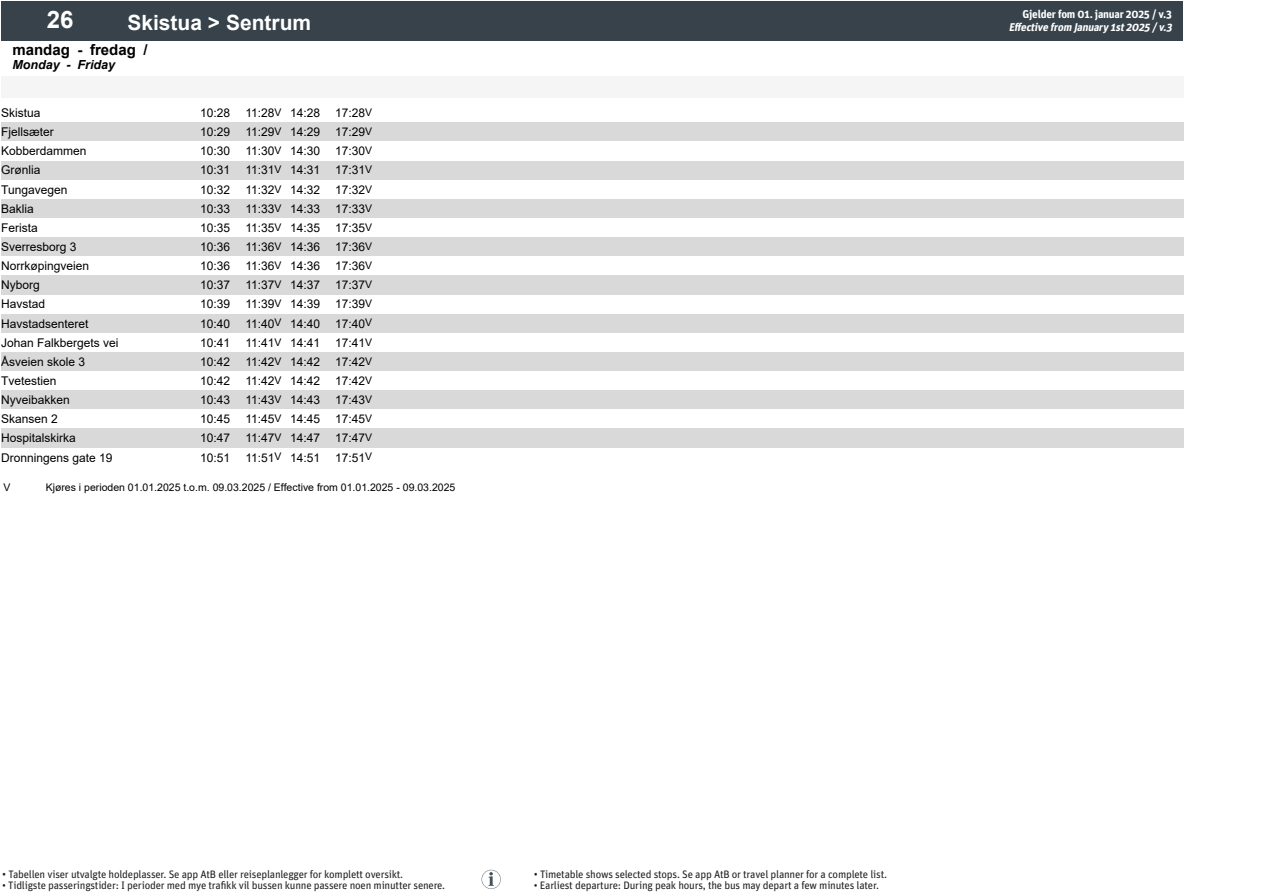
<style>
.page{position:relative;width:1263px;height:893px;background:#fff}
.page>*{position:absolute;margin:0;border:0;box-sizing:border-box;transform-origin:0 0}
.t1{font:700 24px "Arial";color:#fff}
.t2{font:700 21px "Arial";color:#fff}
.t3{font:700 15px "Arial";color:#000}
.t4{font:italic 700 12.45px "Arial";color:#000}
.t5{font:12px "Arial";color:#000}
.t6{font:italic 700 11.25px "Unit Pro";color:#fff}
.t7{font:700 11.25px "Unit Pro";letter-spacing:-.02em;color:#fff}
.t8{font:10.8px "Unit Pro";letter-spacing:-.02em;color:#231f20}
.t9{font:10.5px "Arial";color:#000}
.s1{font-size:10.5px}
.s2{font-size:11.25px}
</style>
<div class="page">
<div style="left:1px;top:77px;width:191px;height:21px;background:#f5f5f5"></div>
<div style="left:192px;top:77px;width:46px;height:21px;background:#f5f5f5"></div>
<div style="left:238px;top:77px;width:45px;height:21px;background:#f5f5f5"></div>
<div style="left:283px;top:77px;width:45px;height:21px;background:#f5f5f5"></div>
<div style="left:328px;top:77px;width:45px;height:21px;background:#f5f5f5"></div>
<div style="left:373px;top:77px;width:45px;height:21px;background:#f5f5f5"></div>
<div style="left:418px;top:77px;width:45px;height:21px;background:#f5f5f5"></div>
<div style="left:463px;top:77px;width:45px;height:21px;background:#f5f5f5"></div>
<div style="left:508px;top:77px;width:45px;height:21px;background:#f5f5f5"></div>
<div style="left:553px;top:77px;width:45px;height:21px;background:#f5f5f5"></div>
<div style="left:598px;top:77px;width:45px;height:21px;background:#f5f5f5"></div>
<div style="left:643px;top:77px;width:45px;height:21px;background:#f5f5f5"></div>
<div style="left:688px;top:77px;width:45px;height:21px;background:#f5f5f5"></div>
<div style="left:733px;top:77px;width:45px;height:21px;background:#f5f5f5"></div>
<div style="left:778px;top:77px;width:45px;height:21px;background:#f5f5f5"></div>
<div style="left:823px;top:77px;width:45px;height:21px;background:#f5f5f5"></div>
<div style="left:868px;top:77px;width:45px;height:21px;background:#f5f5f5"></div>
<div style="left:913px;top:77px;width:45px;height:21px;background:#f5f5f5"></div>
<div style="left:958px;top:77px;width:45px;height:21px;background:#f5f5f5"></div>
<div style="left:1003px;top:77px;width:45px;height:21px;background:#f5f5f5"></div>
<div style="left:1048px;top:77px;width:45px;height:21px;background:#f5f5f5"></div>
<div style="left:1093px;top:77px;width:45px;height:21px;background:#f5f5f5"></div>
<div style="left:1138px;top:77px;width:45px;height:21px;background:#f5f5f5"></div>
<div style="left:1px;top:1px;width:118px;height:40px;background:#37424a"></div>
<div style="left:119px;top:1px;width:1064px;height:40px;background:#37424a"></div>
<div style="left:1px;top:123px;width:1182px;height:19px;background:#d9d9d9"></div>
<div style="left:1px;top:161px;width:1182px;height:19px;background:#d9d9d9"></div>
<div style="left:1px;top:199px;width:1182px;height:19px;background:#d9d9d9"></div>
<div style="left:1px;top:238px;width:1182px;height:19px;background:#d9d9d9"></div>
<div style="left:1px;top:276px;width:1182px;height:19px;background:#d9d9d9"></div>
<div style="left:1px;top:314px;width:1182px;height:19px;background:#d9d9d9"></div>
<div style="left:1px;top:352px;width:1182px;height:19px;background:#d9d9d9"></div>
<div style="left:1px;top:391px;width:1182px;height:19px;background:#d9d9d9"></div>
<div style="left:1px;top:429px;width:1182px;height:19px;background:#d9d9d9"></div>
<svg style="left:482px;top:870px;width:19px;height:19px"></svg>
<p class="t1" style="left:47px;top:3px;width:28px">26</p>
<p class="t2" style="left:127px;top:8px;width:185px">Skistua &gt; Sentrum</p>
<p class="t3" style="left:12px;top:39px;width:137px">mandag - fredag /</p>
<p class="t4" style="left:12px;top:56px;width:104px">Monday - Friday</p>
<p class="t5" style="left:1px;top:105px;width:41px">Skistua</p>
<p class="t5" style="left:200px;top:105px;width:32px">10:28</p>
<p class="t5" style="left:245px;top:105px;width:76px">11:28<span class="s1">V</span> 14:28</p>
<p class="t5" style="left:335px;top:105px;width:39px">17:28<span class="s1">V</span></p>
<p class="t5" style="left:1px;top:124px;width:54px">Fjellsæter</p>
<p class="t5" style="left:200px;top:124px;width:32px">10:29</p>
<p class="t5" style="left:245px;top:124px;width:76px">11:29<span class="s1">V</span> 14:29</p>
<p class="t5" style="left:335px;top:124px;width:39px">17:29<span class="s1">V</span></p>
<p class="t5" style="left:1px;top:143px;width:87px">Kobberdammen</p>
<p class="t5" style="left:200px;top:143px;width:32px">10:30</p>
<p class="t5" style="left:245px;top:143px;width:76px">11:30<span class="s1">V</span> 14:30</p>
<p class="t5" style="left:335px;top:143px;width:39px">17:30<span class="s1">V</span></p>
<p class="t5" style="left:1px;top:162px;width:41px">Grønlia</p>
<p class="t5" style="left:200px;top:162px;width:32px">10:31</p>
<p class="t5" style="left:245px;top:162px;width:76px">11:31<span class="s1">V</span> 14:31</p>
<p class="t5" style="left:335px;top:162px;width:39px">17:31<span class="s1">V</span></p>
<p class="t5" style="left:1px;top:181px;width:68px">Tungavegen</p>
<p class="t5" style="left:200px;top:181px;width:32px">10:32</p>
<p class="t5" style="left:245px;top:181px;width:76px">11:32<span class="s1">V</span> 14:32</p>
<p class="t5" style="left:335px;top:181px;width:39px">17:32<span class="s1">V</span></p>
<p class="t5" style="left:1px;top:200px;width:34px">Baklia</p>
<p class="t5" style="left:200px;top:200px;width:32px">10:33</p>
<p class="t5" style="left:245px;top:200px;width:76px">11:33<span class="s1">V</span> 14:33</p>
<p class="t5" style="left:335px;top:200px;width:39px">17:33<span class="s1">V</span></p>
<p class="t5" style="left:1px;top:219px;width:38px">Ferista</p>
<p class="t5" style="left:200px;top:219px;width:32px">10:35</p>
<p class="t5" style="left:245px;top:219px;width:76px">11:35<span class="s1">V</span> 14:35</p>
<p class="t5" style="left:335px;top:219px;width:39px">17:35<span class="s1">V</span></p>
<p class="t5" style="left:1px;top:239px;width:77px">Sverresborg 3</p>
<p class="t5" style="left:200px;top:239px;width:32px">10:36</p>
<p class="t5" style="left:245px;top:239px;width:76px">11:36<span class="s1">V</span> 14:36</p>
<p class="t5" style="left:335px;top:239px;width:39px">17:36<span class="s1">V</span></p>
<p class="t5" style="left:1px;top:258px;width:90px">Norrkøpingveien</p>
<p class="t5" style="left:200px;top:258px;width:32px">10:36</p>
<p class="t5" style="left:245px;top:258px;width:76px">11:36<span class="s1">V</span> 14:36</p>
<p class="t5" style="left:335px;top:258px;width:39px">17:36<span class="s1">V</span></p>
<p class="t5" style="left:1px;top:277px;width:40px">Nyborg</p>
<p class="t5" style="left:200px;top:277px;width:32px">10:37</p>
<p class="t5" style="left:245px;top:277px;width:76px">11:37<span class="s1">V</span> 14:37</p>
<p class="t5" style="left:335px;top:277px;width:39px">17:37<span class="s1">V</span></p>
<p class="t5" style="left:1px;top:296px;width:46px">Havstad</p>
<p class="t5" style="left:200px;top:296px;width:32px">10:39</p>
<p class="t5" style="left:245px;top:296px;width:76px">11:39<span class="s1">V</span> 14:39</p>
<p class="t5" style="left:335px;top:296px;width:39px">17:39<span class="s1">V</span></p>
<p class="t5" style="left:1px;top:315px;width:89px">Havstadsenteret</p>
<p class="t5" style="left:200px;top:315px;width:32px">10:40</p>
<p class="t5" style="left:245px;top:315px;width:76px">11:40<span class="s1">V</span> 14:40</p>
<p class="t5" style="left:335px;top:315px;width:39px">17:40<span class="s1">V</span></p>
<p class="t5" style="left:1px;top:334px;width:119px">Johan Falkbergets vei</p>
<p class="t5" style="left:200px;top:334px;width:32px">10:41</p>
<p class="t5" style="left:245px;top:334px;width:76px">11:41<span class="s1">V</span> 14:41</p>
<p class="t5" style="left:335px;top:334px;width:39px">17:41<span class="s1">V</span></p>
<p class="t5" style="left:1px;top:353px;width:86px">Åsveien skole 3</p>
<p class="t5" style="left:200px;top:353px;width:32px">10:42</p>
<p class="t5" style="left:245px;top:353px;width:76px">11:42<span class="s1">V</span> 14:42</p>
<p class="t5" style="left:335px;top:353px;width:39px">17:42<span class="s1">V</span></p>
<p class="t5" style="left:1px;top:372px;width:57px">Tvetestien</p>
<p class="t5" style="left:200px;top:372px;width:32px">10:42</p>
<p class="t5" style="left:245px;top:372px;width:76px">11:42<span class="s1">V</span> 14:42</p>
<p class="t5" style="left:335px;top:372px;width:39px">17:42<span class="s1">V</span></p>
<p class="t5" style="left:1px;top:392px;width:70px">Nyveibakken</p>
<p class="t5" style="left:200px;top:392px;width:32px">10:43</p>
<p class="t5" style="left:245px;top:392px;width:76px">11:43<span class="s1">V</span> 14:43</p>
<p class="t5" style="left:335px;top:392px;width:39px">17:43<span class="s1">V</span></p>
<p class="t5" style="left:1px;top:411px;width:58px">Skansen 2</p>
<p class="t5" style="left:200px;top:411px;width:32px">10:45</p>
<p class="t5" style="left:245px;top:411px;width:76px">11:45<span class="s1">V</span> 14:45</p>
<p class="t5" style="left:335px;top:411px;width:39px">17:45<span class="s1">V</span></p>
<p class="t5" style="left:1px;top:430px;width:76px">Hospitalskirka</p>
<p class="t5" style="left:200px;top:430px;width:32px">10:47</p>
<p class="t5" style="left:245px;top:430px;width:76px">11:47<span class="s1">V</span> 14:47</p>
<p class="t5" style="left:335px;top:430px;width:39px">17:47<span class="s1">V</span></p>
<p class="t5" style="left:1px;top:449px;width:113px">Dronningens gate 19</p>
<p class="t5" style="left:200px;top:449px;width:32px">10:51</p>
<p class="t5" style="left:245px;top:449px;width:76px">11:51<span class="s1">V</span> 14:51</p>
<p class="t5" style="left:335px;top:449px;width:39px">17:51<span class="s1">V</span></p>
<p class="t9" style="left:3px;top:480px;width:9px">V</p>
<p class="t9" style="left:46px;top:480px;width:411px">Kjøres i perioden 01.01.2025 t.o.m. 09.03.2025 / Effective from 01.01.2025 - 09.03.2025</p>
<p class="t7" style="left:1022px;top:6px;width:151px">Gjelder fom 01. januar 2025 / v.3</p>
<p class="t6" style="left:1009px;top:19px;width:167px">Effective from January1st2025 /v.3</p>
<p class="t8" style="left:2px;top:866px;width:403px"><span class="s2">•</span> Tabellen viser utvalgte holdeplasser. Se app AtB eller reiseplanlegger for komplett oversikt.</p>
<p class="t8" style="left:2px;top:878px;width:445px">• Tidligste passeringstider: I perioder med mye trafikk vil bussen kunne passere noen minutter senere.</p>
<p class="t8" style="left:534px;top:866px;width:355px"><span class="s2">•</span> Timetable shows selected stops. Se app AtB or travel planner for a complete list.</p>
<p class="t8" style="left:534px;top:878px;width:347px">• Earliest departure: During peak hours, the bus may depart a few minutes later.</p>
</div>
